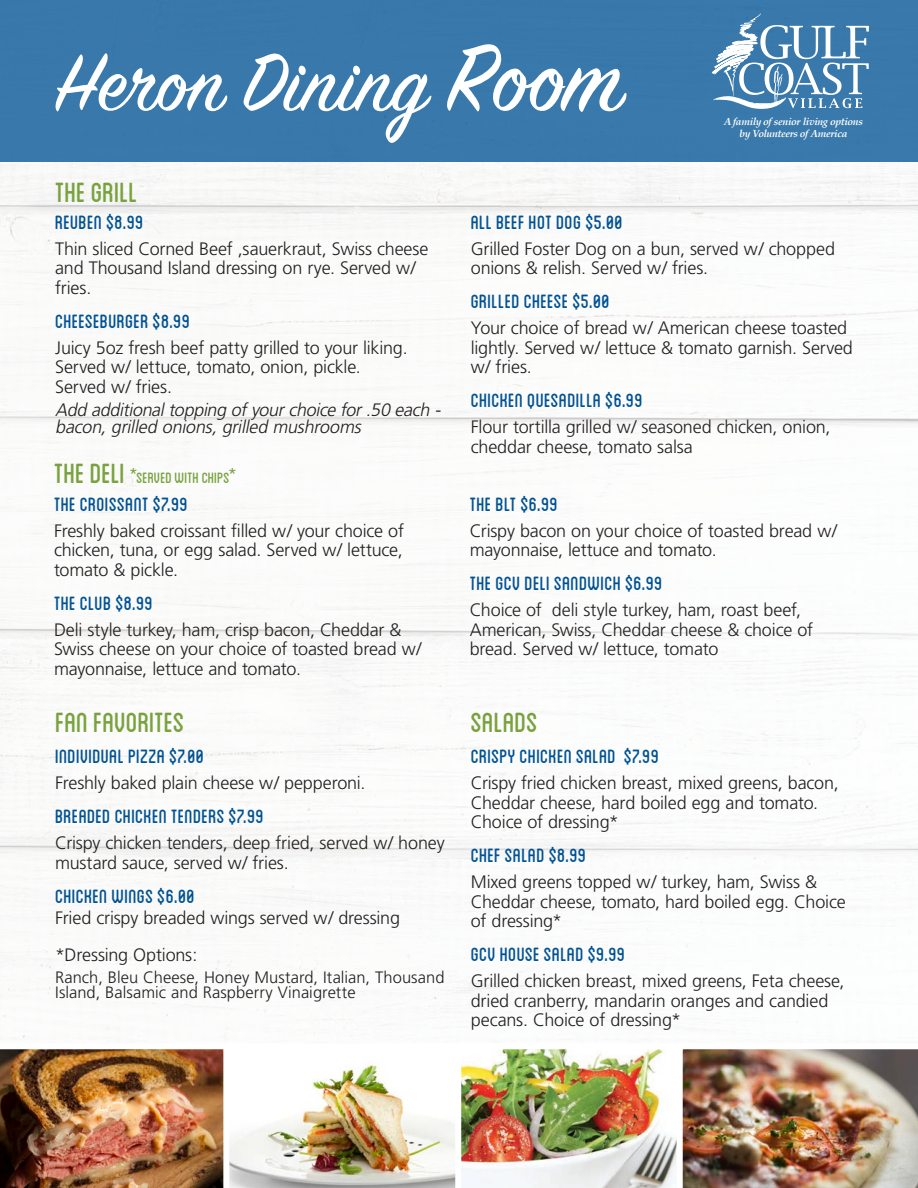
<style>
.page{position:relative;width:918px;height:1188px;background:#fff}
.page>*{position:absolute;margin:0;border:0;box-sizing:border-box;transform-origin:0 0}
.t1{font:90px "Sign Painter House Script";letter-spacing:.005em;color:#fff}
.t2{font:39px "Blanch Caps";letter-spacing:-.01em;color:#79a23f}
.Subtitles{font:27px "Blanch Caps";color:#005294}
.descriptions{font:27px "Blanch Caps";color:#005294}
.t3{font:21px "Blanch Caps";letter-spacing:-.01em;color:#79a23f}
.descriptions-2{font:300 18px/19.5px "Frutiger";letter-spacing:-.01em;color:#231f20}
.descriptions-3{font:italic 300 18px/16.5px "Frutiger";color:#231f20}
.descriptions-4{font:300 16.5px/15px "Frutiger";letter-spacing:.005em;color:#231f20}
.t4{font:italic 700 10.35px/12.3px "Book Antiqua";letter-spacing:-.02em;color:#fff;text-align:center}
.s1{font-size:105px}
.s2{font-size:39px}
.s3{font-family:"Helvetica Neue"}
</style>
<div class="page">
<div style="left:0;top:0;width:918px;height:162px;background:#3978ab"></div>
<svg style="left:712px;top:13px;width:157px;height:96px"></svg>
<img style="left:0;top:1043px;width:223px;height:145px">
<img style="left:223px;top:1043px;width:695px;height:145px">
<h1 class="t1" style="left:54px;top:28px;width:570px">Heron Dining <span class="s1">Room</span></h1>
<p class="t2" style="left:55px;top:174px;width:84px">the grill</p>
<p class="t4" style="left:724px;top:115px;width:140px">A family of senior living options by Volunteers of America</p>
<p class="Subtitles" style="left:55px;top:210px;width:90px">Reuben $8.99</p>
<p class="descriptions-2" style="left:55px;top:239px;width:375px">Thin sliced Corned Beef ,sauerkraut, Swiss cheese and Thousand Island dressing on rye. Served w/ fries.</p>
<p class="Subtitles" style="left:55px;top:309px;width:137px">Cheeseburger $8.99</p>
<p class="descriptions-2" style="left:55px;top:338px;width:354px">Juicy 5oz fresh beef patty grilled to your liking.<br>Served w/ lettuce, tomato, onion, pickle.<br>Served w/ fries.</p>
<p class="descriptions-3" style="left:55px;top:402px;width:391px">Add additionaltopping ofyourchoice for.50 each - bacon,grilled onions,grilled mushrooms</p>
<p class="t3" style="left:54px;top:469px;width:184px"><span class="s2">the deli *</span><span class="s3">*</span>Served with chips<span class="s3">*</span></p>
<p class="Subtitles" style="left:54px;top:492px;width:136px">The Croissant $7.99</p>
<p class="descriptions-2" style="left:54px;top:521px;width:352px;text-align:justify">Freshly baked croissant filled w/ your choice of chicken, tuna, or egg salad. Served w/ lettuce, tomato &amp; pickle.</p>
<p class="Subtitles" style="left:54px;top:591px;width:100px">The Club $8.99</p>
<p class="descriptions-2" style="left:54px;top:620px;width:369px">Deli style turkey, ham, crisp bacon, Cheddar &amp;<br>Swiss cheese on your choice of toasted bread w/ mayonnaise, lettuce and tomato.</p>
<p class="Subtitles" style="left:471px;top:210px;width:154px">All Beef Hot Dog $5.00</p>
<p class="descriptions-2" style="left:471px;top:239px;width:366px">Grilled Foster Dog on a bun, served w/ chopped onions &amp; relish. Served w/ fries.</p>
<p class="descriptions" style="left:471px;top:289px;width:141px">Grilled Cheese $5.00</p>
<p class="descriptions-2" style="left:471px;top:318px;width:384px">Your choice of bread w/ American cheese toasted lightly. Served w/ lettuce &amp; tomato garnish. Served w/ fries.</p>
<p class="Subtitles" style="left:471px;top:388px;width:174px">Chicken Quesadilla $6.99</p>
<p class="descriptions-2" style="left:471px;top:417px;width:361px">Flour tortilla grilled w/ seasoned chicken, onion, cheddar cheese, tomato salsa</p>
<p class="Subtitles" style="left:470px;top:492px;width:90px">The BLT $6.99</p>
<p class="descriptions-2" style="left:470px;top:521px;width:369px">Crispy bacon on your choice of toasted bread w/ mayonnaise, lettuce and tomato.</p>
<p class="Subtitles" style="left:470px;top:571px;width:194px">The GCV Deli Sandwich $6.99</p>
<p class="descriptions-2" style="left:470px;top:600px;width:345px">Choice of deli style turkey, ham, roast beef,<br>American, Swiss, Cheddar cheese &amp; choice of bread. Served w/ lettuce, tomato</p>
<p class="t2" style="left:55px;top:705px;width:131px">Fan Favorites</p>
<p class="t2" style="left:471px;top:705px;width:68px">Salads</p>
<p class="Subtitles" style="left:55px;top:744px;width:151px">Individual Pizza $7.00</p>
<p class="descriptions-2" style="left:55px;top:773px;width:312px">Freshly baked plain cheese w/ pepperoni.</p>
<p class="Subtitles" style="left:55px;top:804px;width:210px">Breaded Chicken Tenders $7.99</p>
<p class="descriptions-2" style="left:55px;top:833px;width:391px">Crispy chicken tenders, deep fried, served w/ honey mustard sauce, served w/ fries.</p>
<p class="Subtitles" style="left:55px;top:884px;width:141px">Chicken Wings $6.00</p>
<p class="descriptions-2" style="left:55px;top:908px;width:346px">Fried crispy breaded wings served w/ dressing</p>
<p class="descriptions-2" style="left:55px;top:945px;width:144px">*Dressing Options:</p>
<p class="descriptions-4" style="left:55px;top:970px;width:391px">Ranch, Bleu Cheese, Honey Mustard, Italian, Thousand<br>Island, Balsamic and Raspberry Vinaigrette</p>
<p class="Subtitles" style="left:471px;top:744px;width:190px">Crispy Chicken Salad $7.99</p>
<p class="descriptions-2" style="left:471px;top:773px;width:369px">Crispy fried chicken breast, mixed greens, bacon,<br>Cheddar cheese, hard boiled egg and tomato.<br>Choice of dressing*</p>
<p class="descriptions" style="left:471px;top:843px;width:117px">Chef Salad $8.99</p>
<p class="descriptions-2" style="left:471px;top:872px;width:376px">Mixed greens topped w/ turkey, ham, Swiss &amp;<br>Cheddar cheese, tomato, hard boiled egg. Choice of dressing*</p>
<p class="descriptions" style="left:471px;top:942px;width:156px">GCV House Salad $9.99</p>
<p class="descriptions-2" style="left:471px;top:971px;width:375px">Grilled chicken breast, mixed greens, Feta cheese, dried cranberry, mandarin oranges and candied pecans. Choice of dressing*</p>
</div>
